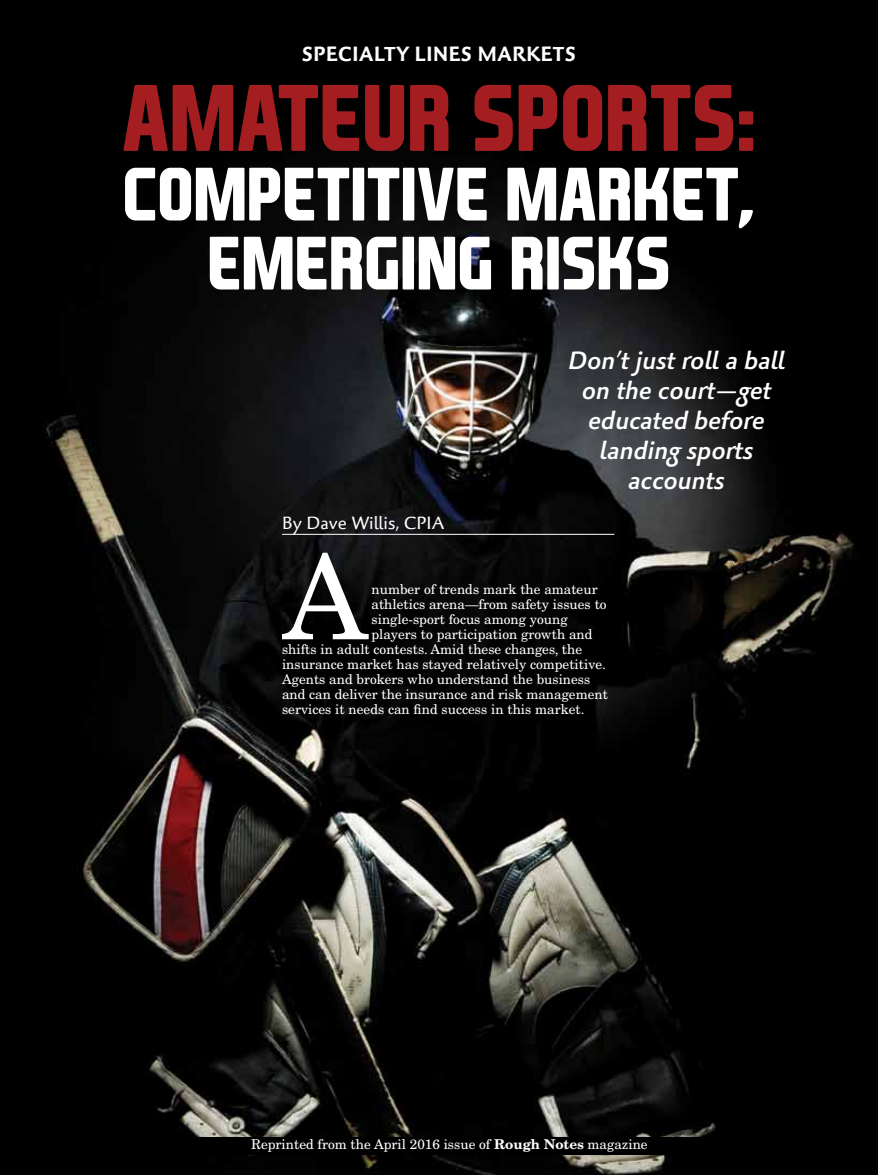
<style>
.page{position:relative;width:878px;height:1175px;background:#fff}
.page>*{position:absolute;margin:0;border:0;box-sizing:border-box;transform-origin:0 0}
.t1{font:117.45px "New Century Schlbk";color:#fff}
.t2{font:700 90px "EA Sports Covers SC";color:#a41e21;scale:.9 1}
.t3{font:700 72px/69px "EA Sports Covers SC";color:#fff;text-align:center;scale:.9 1}
.t4{font:italic 500 25.5px/30px "Palatino Sans Com";color:#fff;text-align:center}
.t5{font:700 21px "Palatino Sans Com";color:#fff}
.t6{font:18px "Palatino Sans Com";color:#fff}
.t7{font:13.5px "New Century Schlbk";color:#fff}
.s1{font-weight:700}
</style>
<div class="page">
<img style="left:0;top:0;width:878px;height:1174px">
<hr style="left:282px;top:534px;width:332px;height:1px;background:#fff">
<div style="left:54px;top:1137px;width:770px;height:17px;background:#000"></div>
<h3 class="t5" style="left:302px;top:40px;width:276px">SPECIALTY LINES MARKETS</h3>
<h2 class="t2" style="left:122px;top:62px;width:706px">AMATEUR SPORTS:</h2>
<h3 class="t3" style="left:123px;top:155px;width:704px">COMPETITIVE MARKET,<br>EMERGING RISKS</h3>
<h3 class="t4" style="left:568px;top:346px;width:219px">Don’t just roll a ball on the court—get educated before landing sports accounts</h3>
<h3 class="t6" style="left:282px;top:512px;width:164px">By Dave Willis, CPIA</h3>
<h1 class="t1" style="left:283px;top:526px;width:86px">A</h1>
<p class="t7" style="left:371px;top:581px;width:228px">number of trends mark the amateur</p>
<p class="t7" style="left:371px;top:596px;width:237px">athletics arena—from safety issues to</p>
<p class="t7" style="left:371px;top:611px;width:197px">single-sport focus among young</p>
<p class="t7" style="left:371px;top:626px;width:222px">players to participation growth and</p>
<p class="t7" style="left:282px;top:641px;width:302px">shifts in adult contests. Amid these changes, the</p>
<p class="t7" style="left:282px;top:656px;width:325px">insurance market has stayed relatively competitive.</p>
<p class="t7" style="left:282px;top:671px;width:310px">Agents and brokers who understand the business</p>
<p class="t7" style="left:282px;top:686px;width:327px">and can deliver the insurance and risk management</p>
<p class="t7" style="left:282px;top:701px;width:304px">services it needs can find success in this market.</p>
<p class="t7" style="left:251px;top:1136px;width:398px">Reprinted from the April 2016 issue of <span class="s1">Rough Notes</span> magazine</p>
</div>
